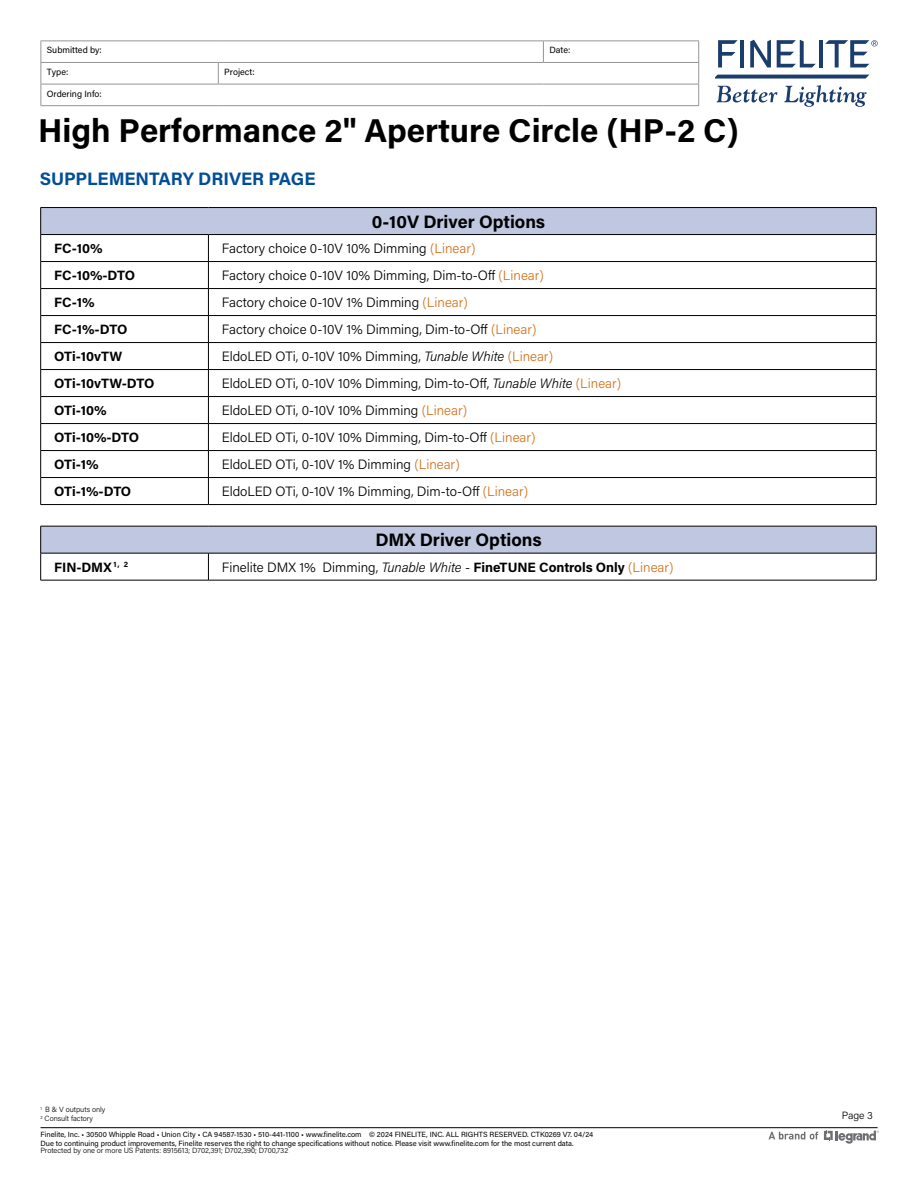
<style>
.page{position:relative;width:918px;height:1188px;background:#fff}
.page>*{position:absolute;margin:0;border:0;box-sizing:border-box;transform-origin:0 0}
.t1{font:700 33px "Acumin Pro";color:#000}
.t2{font:700 18px "Acumin Pro";color:#000}
.t3{font:700 18px "Acumin Pro";letter-spacing:-.005em;color:#004e96}
.t4{font:300 13.5px "Acumin Pro";letter-spacing:-.005em;color:#000}
.t5{font:700 13.5px "Acumin Pro";letter-spacing:-.005em;color:#000}
.t6{font:300 10.5px "Acumin Pro";color:#000}
.t7{font:9px "Acumin Pro";color:#000}
.t8{font:7.5px/9px "Acumin Pro";letter-spacing:-.005em;color:#000}
.t9{font:300 7.5px/9px "Acumin Pro";letter-spacing:-.005em;color:#000}
.s1{color:#d4711b}
.s2{font-style:italic}
.s3{font-weight:700}
</style>
<div class="page">
<svg style="left:718px;top:40px;width:20px;height:27px"></svg>
<hr style="left:740px;top:40px;width:4px;height:27px;background:#1b3d6d">
<svg style="left:750px;top:40px;width:21px;height:27px"></svg>
<svg style="left:777px;top:40px;width:39px;height:27px"></svg>
<hr style="left:819px;top:40px;width:4px;height:27px;background:#1b3d6d">
<svg style="left:825px;top:40px;width:53px;height:27px"></svg>
<svg style="left:717px;top:86px;width:60px;height:17px"></svg>
<svg style="left:784px;top:85px;width:83px;height:22px"></svg>
<svg style="left:716px;top:75px;width:153px;height:4px"></svg>
<hr style="left:40px;top:40px;width:178px;height:1px;background:#939598">
<hr style="left:218px;top:40px;width:325px;height:1px;background:#939598">
<hr style="left:543px;top:40px;width:156px;height:1px;background:#939598">
<svg style="left:543px;top:41px;width:1px;height:21px"></svg>
<hr style="left:40px;top:62px;width:178px;height:1px;background:#939598">
<hr style="left:218px;top:62px;width:325px;height:1px;background:#939598">
<svg style="left:218px;top:63px;width:1px;height:21px"></svg>
<hr style="left:543px;top:62px;width:156px;height:1px;background:#939598">
<hr style="left:40px;top:84px;width:178px;height:1px;background:#939598">
<svg style="left:40px;top:41px;width:1px;height:64px"></svg>
<hr style="left:218px;top:84px;width:325px;height:1px;background:#939598">
<hr style="left:543px;top:84px;width:156px;height:1px;background:#939598">
<svg style="left:698px;top:41px;width:1px;height:64px"></svg>
<hr style="left:40px;top:105px;width:178px;height:1px;background:#939598">
<hr style="left:218px;top:105px;width:325px;height:1px;background:#939598">
<hr style="left:543px;top:105px;width:156px;height:1px;background:#939598">
<hr style="left:40px;top:1127px;width:838px;height:1px;background:#000">
<svg style="left:824px;top:1130px;width:55px;height:14px"></svg>
<svg style="left:769px;top:1132px;width:49px;height:8px"></svg>
<svg style="left:41px;top:208px;width:835px;height:345px"></svg>
<hr style="left:40px;top:207px;width:168px;height:1px;background:#000">
<hr style="left:208px;top:207px;width:668px;height:1px;background:#000">
<hr style="left:40px;top:234px;width:168px;height:1px;background:#000">
<hr style="left:208px;top:234px;width:668px;height:1px;background:#000">
<hr style="left:40px;top:261px;width:168px;height:1px;background:#000">
<hr style="left:208px;top:261px;width:668px;height:1px;background:#000">
<hr style="left:40px;top:288px;width:168px;height:1px;background:#000">
<hr style="left:208px;top:288px;width:668px;height:1px;background:#000">
<hr style="left:40px;top:315px;width:168px;height:1px;background:#000">
<hr style="left:208px;top:315px;width:668px;height:1px;background:#000">
<hr style="left:40px;top:342px;width:168px;height:1px;background:#000">
<hr style="left:208px;top:342px;width:668px;height:1px;background:#000">
<hr style="left:40px;top:369px;width:168px;height:1px;background:#000">
<hr style="left:208px;top:369px;width:668px;height:1px;background:#000">
<hr style="left:40px;top:396px;width:168px;height:1px;background:#000">
<hr style="left:208px;top:396px;width:668px;height:1px;background:#000">
<hr style="left:40px;top:423px;width:168px;height:1px;background:#000">
<hr style="left:208px;top:423px;width:668px;height:1px;background:#000">
<hr style="left:40px;top:450px;width:168px;height:1px;background:#000">
<hr style="left:208px;top:450px;width:668px;height:1px;background:#000">
<hr style="left:40px;top:477px;width:168px;height:1px;background:#000">
<svg style="left:40px;top:208px;width:1px;height:296px"></svg>
<hr style="left:208px;top:477px;width:668px;height:1px;background:#000">
<svg style="left:208px;top:235px;width:1px;height:269px"></svg>
<svg style="left:876px;top:208px;width:1px;height:296px"></svg>
<hr style="left:40px;top:504px;width:168px;height:1px;background:#000">
<hr style="left:208px;top:504px;width:668px;height:1px;background:#000">
<hr style="left:40px;top:526px;width:168px;height:1px;background:#000">
<hr style="left:208px;top:526px;width:668px;height:1px;background:#000">
<hr style="left:40px;top:553px;width:168px;height:1px;background:#000">
<svg style="left:40px;top:526px;width:1px;height:54px"></svg>
<hr style="left:208px;top:553px;width:668px;height:1px;background:#000">
<svg style="left:208px;top:553px;width:1px;height:27px"></svg>
<svg style="left:876px;top:526px;width:1px;height:54px"></svg>
<hr style="left:40px;top:580px;width:168px;height:1px;background:#000">
<hr style="left:208px;top:580px;width:668px;height:1px;background:#000">
<p class="t7" style="left:47px;top:44px;width:56px">Submitted by:</p>
<p class="t7" style="left:549px;top:44px;width:23px">Date:</p>
<p class="t7" style="left:47px;top:66px;width:23px">Type:</p>
<p class="t7" style="left:224px;top:66px;width:32px">Project:</p>
<p class="t7" style="left:47px;top:87px;width:56px">Ordering Info:</p>
<h1 class="t1" style="left:38px;top:107px;width:702px">High Performance 2" Aperture Circle (HP-2 C)</h1>
<h2 class="t3" style="left:40px;top:166px;width:277px">SUPPLEMENTARY DRIVER PAGE</h2>
<h2 class="t2" style="left:372px;top:209px;width:175px">0-10V Driver Options</h2>
<p class="t5" style="left:54px;top:239px;width:50px">FC-10%</p>
<p class="t4" style="left:222px;top:239px;width:255px">Factory choice 0-10V 10% Dimming <span class="s1">(Linear)</span></p>
<p class="t5" style="left:54px;top:266px;width:83px">FC-10%-DTO</p>
<p class="t4" style="left:222px;top:266px;width:324px">Factory choice 0-10V 10% Dimming, Dim-to-Off <span class="s1">(Linear)</span></p>
<p class="t5" style="left:54px;top:293px;width:42px">FC-1%</p>
<p class="t4" style="left:222px;top:293px;width:248px">Factory choice 0-10V 1% Dimming <span class="s1">(Linear)</span></p>
<p class="t5" style="left:54px;top:320px;width:75px">FC-1%-DTO</p>
<p class="t4" style="left:222px;top:320px;width:316px">Factory choice 0-10V 1% Dimming, Dim-to-Off <span class="s1">(Linear)</span></p>
<p class="t5" style="left:54px;top:347px;width:70px">OTi-10vTW</p>
<p class="t4" style="left:222px;top:347px;width:333px">EldoLED OTi, 0-10V 10% Dimming, <span class="s2">Tunable White</span> <span class="s1">(Linear)</span></p>
<p class="t5" style="left:54px;top:374px;width:102px">OTi-10vTW-DTO</p>
<p class="t4" style="left:222px;top:374px;width:401px">EldoLED OTi, 0-10V 10% Dimming, Dim-to-Off, <span class="s2">Tunable White</span> <span class="s1">(Linear)</span></p>
<p class="t5" style="left:54px;top:401px;width:54px">OTi-10%</p>
<p class="t4" style="left:222px;top:401px;width:247px">EldoLED OTi, 0-10V 10% Dimming <span class="s1">(Linear)</span></p>
<p class="t5" style="left:54px;top:428px;width:87px">OTi-10%-DTO</p>
<p class="t4" style="left:222px;top:428px;width:315px">EldoLED OTi, 0-10V 10% Dimming, Dim-to-Off <span class="s1">(Linear)</span></p>
<p class="t5" style="left:54px;top:455px;width:46px">OTi-1%</p>
<p class="t4" style="left:222px;top:455px;width:239px">EldoLED OTi, 0-10V 1% Dimming <span class="s1">(Linear)</span></p>
<p class="t5" style="left:54px;top:482px;width:79px">OTi-1%-DTO</p>
<p class="t4" style="left:222px;top:482px;width:308px">EldoLED OTi, 0-10V 1% Dimming, Dim-to-Off <span class="s1">(Linear)</span></p>
<h2 class="t2" style="left:375px;top:527px;width:168px">DMX Driver Options</h2>
<p class="t5" style="left:54px;top:557px;width:75px">FIN-DMX <sup>1,</sup> <sup>2</sup></p>
<p class="t4" style="left:222px;top:558px;width:453px">Finelite DMX 1% Dimming, <span class="s2">Tunable White</span> - <span class="s3">FineTUNE Controls Only</span> <span class="s1">(Linear)</span></p>
<p class="t9" style="left:40px;top:1105px;width:66px"><sup>1</sup> B &amp; V outputs only<br><sup>2</sup> Consult factory</p>
<p class="t8" style="left:40px;top:1129px;width:554px">Finelite, Inc. • 30500 Whipple Road • Union City • CA 94587-1530 • 510-441-1100 • www.finelite.com © 2024 FINELITE, INC. ALL RIGHTS RESERVED. CTK0269 V7. 04/24<br>Due to continuing product improvements, Finelite reserves the right to change specifications without notice. Please visit www.finelite.com for the most current data.</p>
<p class="t9" style="left:40px;top:1146px;width:249px">Protected by one or more US Patents: 8915613; D702,391; D702,390; D700,732</p>
<p class="t6" style="left:842px;top:1109px;width:33px">Page 3</p>
</div>
